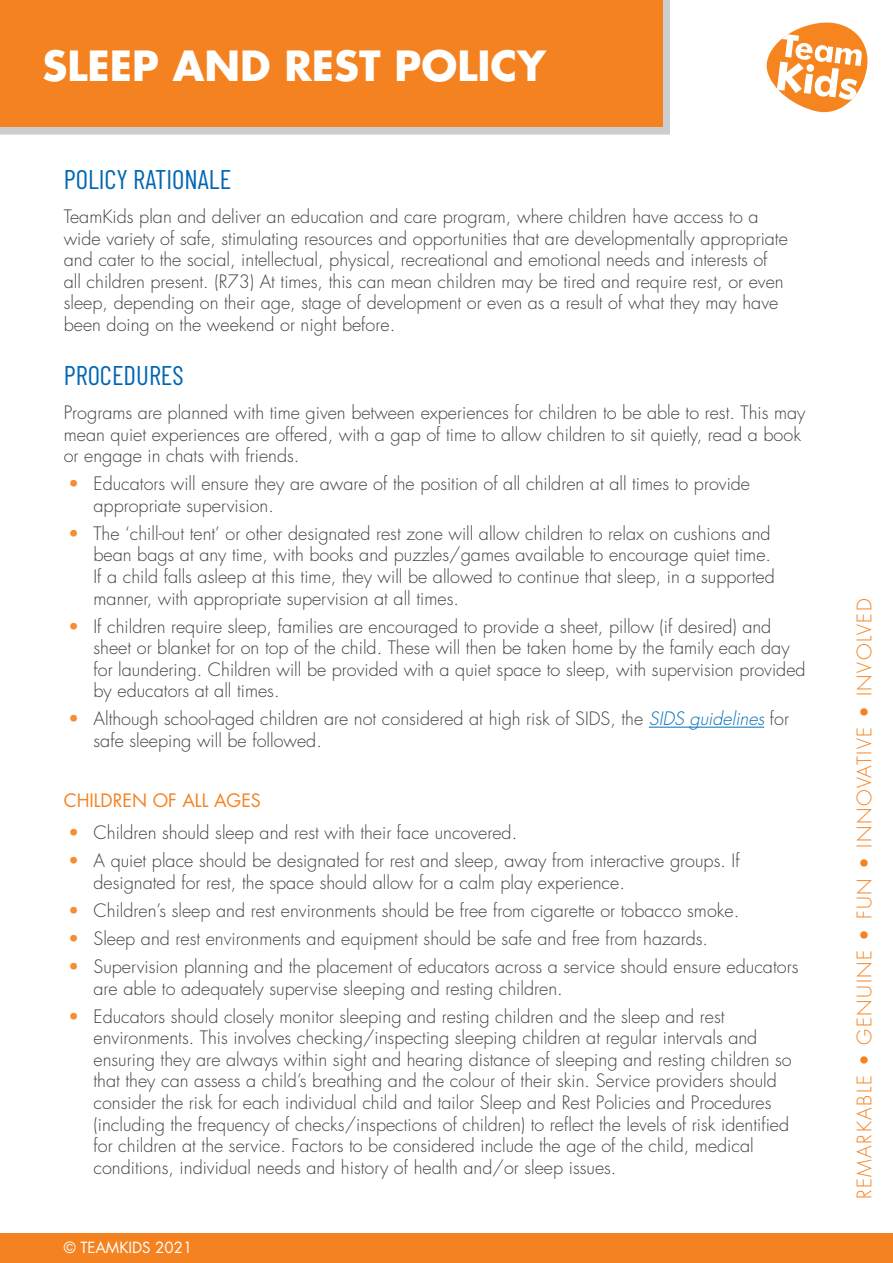
<style>
.page{position:relative;width:893px;height:1263px;background:#fff}
.page>*{position:absolute;margin:0;border:0;box-sizing:border-box;transform-origin:0 0}
.t1{font:700 40.5px "Futura Std";color:#fff}
.t2{font:27px "Barlow Condensed";color:#0066b3}
.t3{font:300 19.5px "Futura Std";letter-spacing:.08em;color:#f58220}
.t4{font:300 18px/21.6px "Futura Std";color:#414042}
.t5{font:18px "Futura Std";color:#f58220}
.t6{font:15px "Futura Std";color:#fff}
.s1{color:#f78d33}
.s2{font-style:italic;color:#006fb8}
</style>
<div class="page">
<svg style="left:767px;top:23px;width:100px;height:89px"></svg>
<div style="left:0;top:0;width:670px;height:134px;background:#cdcdcd"></div>
<div style="left:0;top:0;width:663px;height:127px;background:#f58220"></div>
<div style="left:0;top:1233px;width:893px;height:30px;background:#f58220"></div>
<hr style="left:649px;top:727px;width:115px;height:1px;background:#006fb8">
<h1 class="t1" style="left:43px;top:43px;width:505px">SLEEP AND REST POLICY</h1>
<h2 class="t2" style="left:64px;top:163px;width:169px">POLICY RATIONALE</h2>
<p class="t4" style="left:64px;top:207px;width:726px">TeamKids plan and deliver an education and care program, where children have access to a wide variety of safe, stimulating resources and opportunities that are developmentally appropriate and cater to the social, intellectual, physical, recreational and emotional needs and interests of all children present. (R73) At times, this can mean children may be tired and require rest, or even sleep, depending on their age, stage of development or even as a result of what they may have been doing on the weekend or night before.</p>
<h2 class="t2" style="left:64px;top:359px;width:122px">PROCEDURES</h2>
<p class="t4" style="left:64px;top:403px;width:743px">Programs are planned with time given between experiences for children to be able to rest. This may mean quiet experiences are offered, with a gap of time to allow children to sit quietly, read a book or engage in chats with friends.</p>
<p class="t4" style="left:94px;top:474px;width:658px;text-indent:-26px"><span class="s1">•</span> Educators will ensure they are aware of the position of all children at all times to provide appropriate supervision.</p>
<p class="t4" style="left:94px;top:524px;width:683px;text-indent:-26px"><span class="s1">•</span> The ‘chill-out tent’ or other designated rest zone will allow children to relax on cushions and bean bags at any time, with books and puzzles/games available to encourage quiet time.<br>If a child falls asleep at this time, they will be allowed to continue that sleep, in a supported manner, with appropriate supervision at all times.</p>
<p class="t4" style="left:94px;top:617px;width:714px;text-indent:-26px"><span class="s1">•</span> If children require sleep, families are encouraged to provide a sheet, pillow (if desired) and sheet or blanket for on top of the child. These will then be taken home by the family each day for laundering. Children will be provided with a quiet space to sleep, with supervision provided by educators at all times.</p>
<p class="t4" style="left:94px;top:709px;width:697px;text-indent:-26px"><span class="s1">•</span> Although school-aged children are not considered at high risk of SIDS, the <span class="s2">SIDS guidelines</span> for safe sleeping will be followed.</p>
<p class="t5" style="left:64px;top:790px;width:199px">CHILDREN OF ALL AGES</p>
<p class="t4" style="left:68px;top:823px;width:451px"><span class="s1">•</span> Children should sleep and rest with their face uncovered.</p>
<p class="t4" style="left:94px;top:851px;width:648px;text-indent:-26px"><span class="s1">•</span> A quiet place should be designated for rest and sleep, away from interactive groups. If designated for rest, the space should allow for a calm play experience.</p>
<p class="t4" style="left:68px;top:901px;width:673px"><span class="s1">•</span> Children’s sleep and rest environments should be free from cigarette or tobacco smoke.</p>
<p class="t4" style="left:68px;top:929px;width:642px"><span class="s1">•</span> Sleep and rest environments and equipment should be safe and free from hazards.</p>
<p class="t4" style="left:94px;top:957px;width:706px;text-indent:-26px"><span class="s1">•</span> Supervision planning and the placement of educators across a service should ensure educators are able to adequately supervise sleeping and resting children.</p>
<p class="t4" style="left:94px;top:1006px;width:700px;text-indent:-26px"><span class="s1">•</span> Educators should closely monitor sleeping and resting children and the sleep and rest environments. This involves checking/inspecting sleeping children at regular intervals and ensuring they are always within sight and hearing distance of sleeping and resting children so that they can assess a child’s breathing and the colour of their skin. Service providers should consider the risk for each individual child and tailor Sleep and Rest Policies and Procedures (including the frequency of checks/inspections of children) to reflect the levels of risk identified for children at the service. Factors to be considered include the age of the child, medical conditions, individual needs and history of health and/or sleep issues.</p>
<p class="t6" style="left:64px;top:1239px;width:130px">© TEAMKIDS 2021</p>
<p class="t3" style="left:855px;top:1199px;width:602px;rotate:-90deg">REMARKABLE • GENUINE • FUN • INNOVATIVE • INVOLVED</p>
</div>
